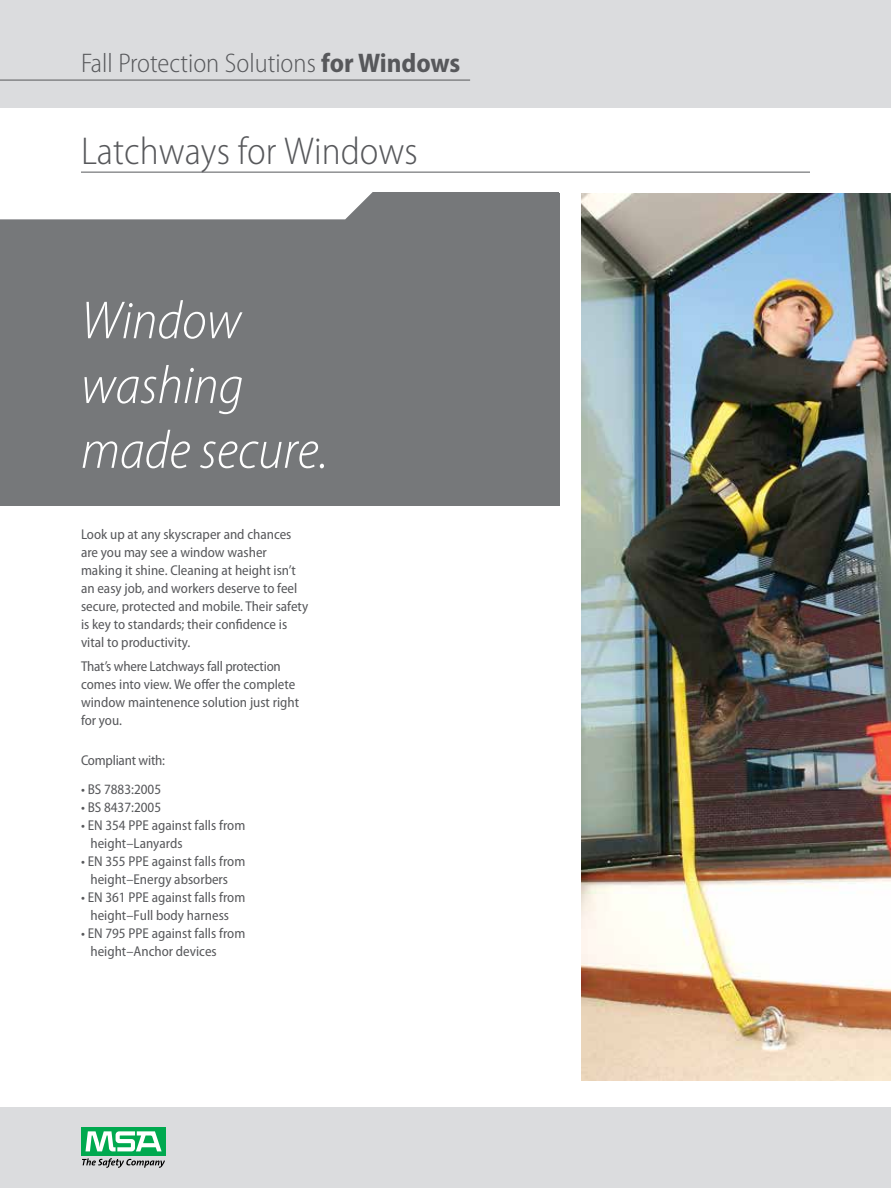
<style>
.page{position:relative;width:891px;height:1188px;background:#fff}
.page>*{position:absolute;margin:0;border:0;box-sizing:border-box;transform-origin:0 0}
.t1{font:italic 300 semi-condensed 54px/64.8px "Myriad Pro";color:#fff}
.t2{font:300 semi-condensed 39px "Myriad Pro";color:#57585b}
.t3{font:300 semi-condensed 27px "Myriad Pro";color:#57585b}
.t4{font:semi-condensed 14.25px/18px "Myriad Pro";color:#57585b}
.s1{font-weight:700}
</style>
<div class="page">
<div style="left:0;top:192px;width:560px;height:314px;background:#76787a"></div>
<img style="left:581px;top:193px;width:310px;height:887px">
<div style="left:0;top:192px;width:373px;height:27px;background:#fff"></div>
<div style="left:0;top:1107px;width:891px;height:81px;background:#dbdcde"></div>
<div style="left:0;top:0;width:891px;height:108px;background:#dbdcde"></div>
<hr style="left:0;top:80px;width:470px;height:1px;background:#57585b">
<div style="left:81px;top:1127px;width:85px;height:29px;background:#00a94f"></div>
<svg style="left:86px;top:1131px;width:76px;height:20px"></svg>
<svg style="left:82px;top:1158px;width:83px;height:10px"></svg>
<hr style="left:81px;top:172px;width:729px;height:1px;background:#57585b">
<h3 class="t3" style="left:81px;top:47px;width:381px">Fall Protection Solutions <span class="s1">for Windows</span></h3>
<h2 class="t2" style="left:81px;top:128px;width:338px">Latchways for Windows</h2>
<h1 class="t1" style="left:81px;top:288px;width:249px">Window washing made secure.</h1>
<p class="t4" style="left:81px;top:525px;width:229px">Look up at any skyscraper and chances are you may see a window washer making it shine. Cleaning at height isn’t an easy job, and workers deserve to feel secure, protected and mobile. Their safety is key to standards; their confidence is vital to productivity.</p>
<p class="t4" style="left:81px;top:657px;width:220px">That’s where Latchways fall protection comes into view. We offer the complete window maintenence solution just right for you.</p>
<p class="t4" style="left:81px;top:751px;width:86px">Compliant with:</p>
<p class="t4" style="left:81px;top:780px;width:82px">• BS 7883:2005</p>
<p class="t4" style="left:81px;top:798px;width:82px">• BS 8437:2005</p>
<p class="t4" style="left:91px;top:816px;width:156px;text-indent:-10px">• EN 354 PPE against falls from height–Lanyards</p>
<p class="t4" style="left:81px;top:852px;width:166px;text-align:center">• EN 355 PPE against falls from height–Energy absorbers</p>
<p class="t4" style="left:81px;top:888px;width:166px;text-align:center">• EN 361 PPE against falls from height–Full body harness</p>
<p class="t4" style="left:91px;top:924px;width:156px;text-indent:-10px">• EN 795 PPE against falls from height–Anchor devices</p>
</div>
